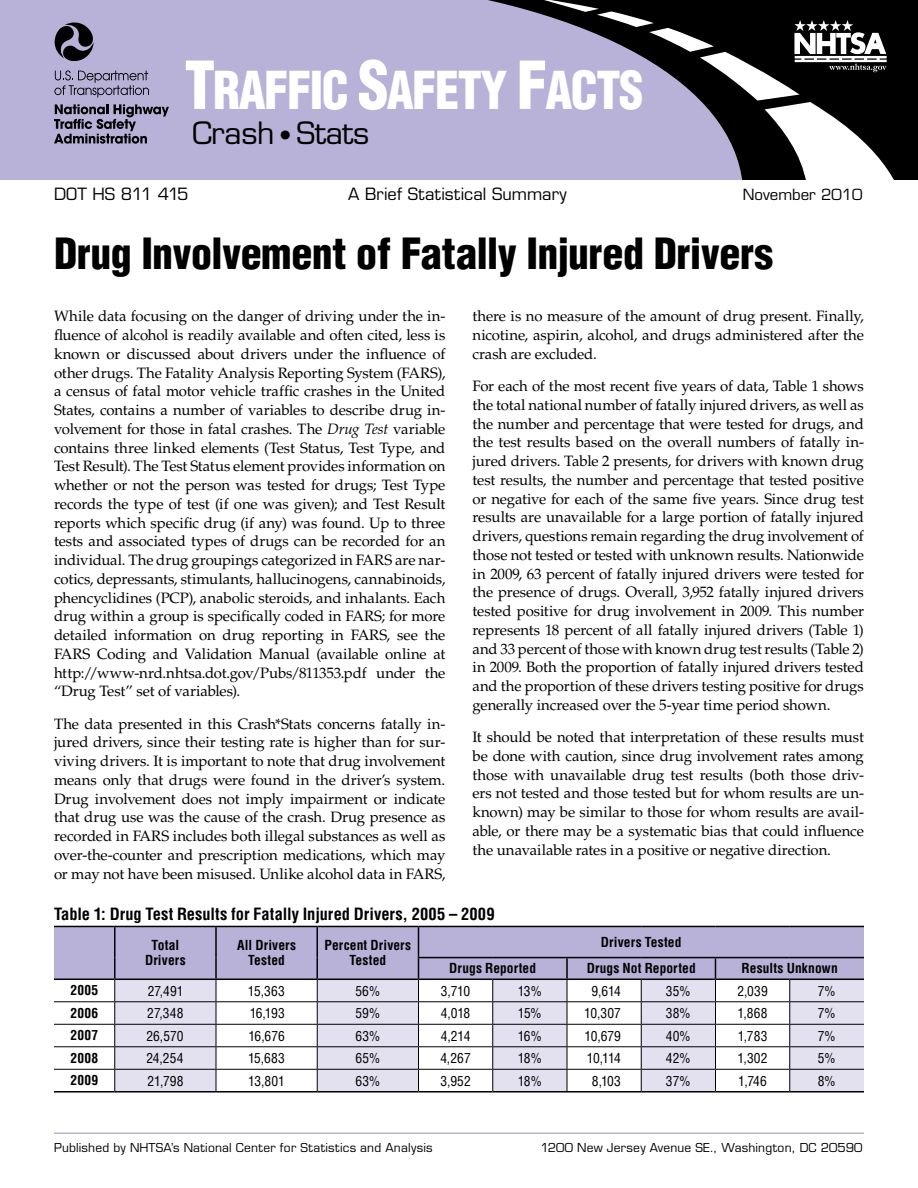
<style>
.page{position:relative;width:918px;height:1188px;background:#fff}
.page>*{position:absolute;margin:0;border:0;box-sizing:border-box;transform-origin:0 0}
.t1{font:900 condensed 51px "Helvetica LT Std";letter-spacing:-.03em;color:#fff;scale:.95 1}
.t2{font:900 condensed 42px "Helvetica LT Std";letter-spacing:-.01em;color:#000}
.t3{font:30px "Eurostile LT Std";letter-spacing:-.01em;color:#000}
.Table_or_Fig_Head{font:700 condensed 16.5px "Helvetica LT Std";color:#000}
.t4{font:16.5px "Eurostile LT Std";letter-spacing:.005em;color:#000}
.t5{font:16.5px "Eurostile LT Std";letter-spacing:-.05em;color:#000}
.Body_Text{font:15px/18.8px "Palatino LT Std";letter-spacing:-.01em;color:#000;text-align:justify}
.t6{font:15px "Eurostile LT Std";color:#000}
.Table_text{font:condensed 13.5px "Helvetica LT Std";color:#000}
.Table_Header{font:700 condensed 13.5px/15px "Helvetica LT Std";letter-spacing:.01em;color:#000;text-align:center}
.Table_text-2{font:700 condensed 13.5px "Helvetica LT Std";letter-spacing:.02em;color:#000}
.t7{font:12px "Eurostile LT Std";letter-spacing:.015em;color:#000}
.s1{font-size:64.5px}
.s2{font-size:24px}
.s3{font-style:italic}
</style>
<div class="page">
<hr style="left:54px;top:1132px;width:810px;height:2px;background:#b9b2d8">
<svg style="left:54px;top:926px;width:810px;height:165px"></svg>
<hr style="left:790px;top:957px;width:74px;height:1px;background:#000">
<hr style="left:418px;top:979px;width:75px;height:1px;background:#000">
<hr style="left:493px;top:979px;width:74px;height:1px;background:#000">
<hr style="left:567px;top:979px;width:74px;height:1px;background:#000">
<hr style="left:641px;top:979px;width:75px;height:1px;background:#000">
<hr style="left:716px;top:979px;width:74px;height:1px;background:#000">
<hr style="left:790px;top:979px;width:74px;height:1px;background:#000">
<hr style="left:54px;top:1091px;width:61px;height:2px;background:#000">
<hr style="left:115px;top:1091px;width:101px;height:2px;background:#000">
<hr style="left:216px;top:1091px;width:101px;height:2px;background:#000">
<hr style="left:317px;top:1091px;width:101px;height:2px;background:#000">
<hr style="left:418px;top:1091px;width:75px;height:2px;background:#000">
<hr style="left:493px;top:1091px;width:74px;height:2px;background:#000">
<hr style="left:567px;top:1091px;width:74px;height:2px;background:#000">
<hr style="left:641px;top:1091px;width:75px;height:2px;background:#000">
<hr style="left:716px;top:1091px;width:74px;height:2px;background:#000">
<hr style="left:790px;top:1091px;width:74px;height:2px;background:#000">
<div style="left:0;top:0;width:918px;height:180px;background:#b9b2d8"></div>
<svg style="left:488px;top:0;width:430px;height:180px"></svg>
<svg style="left:529px;top:0;width:367px;height:180px"></svg>
<svg style="left:54px;top:104px;width:115px;height:40px"></svg>
<svg style="left:54px;top:70px;width:95px;height:27px"></svg>
<svg style="left:54px;top:22px;width:40px;height:40px"></svg>
<p class="t1" style="left:184px;top:58px;width:485px"><span class="s1">T</span>RAFFIC <span class="s1">S</span>AFETY <span class="s1">F</span>ACTS</p>
<p class="t3" style="left:192px;top:115px;width:179px">Crash <span class="s2">•</span> Stats</p>
<p class="t5" style="left:54px;top:184px;width:136px">DOT HS 811 415</p>
<p class="t4" style="left:348px;top:184px;width:220px">A Brief Statistical Summary</p>
<p class="t6" style="left:743px;top:186px;width:121px">November 2010</p>
<p class="t2" style="left:54px;top:227px;width:721px">Drug Involvement of Fatally Injured Drivers</p>
<p class="Body_Text" style="left:54px;top:307px;width:393px">While data focusing on the danger of driving under the in&shy;fluence of alcohol is readily available and often cited, less is known or discussed about drivers under the influence of other drugs. The Fatality Analysis Reporting System (FARS), a census of fatal motor vehicle traffic crashes in the United States, contains a number of variables to describe drug in&shy;volvement for those in fatal crashes. The <span class="s3">Drug Test</span> variable contains three linked elements (Test Status, Test Type, and Test Result). The Test Status element provides information on whether or not the person was tested for drugs; Test Type records the type of test (if one was given); and Test Result reports which specific drug (if any) was found. Up to three tests and associated types of drugs can be recorded for an individual. The drug groupings categorized in FARS are nar&shy;cotics, depressants, stimulants, hallucinogens, cannabinoids, phencyclidines (PCP), anabolic steroids, and inhalants. Each drug within a group is specifically coded in FARS; for more detailed information on drug reporting in FARS, see the FARS Coding and Validation Manual (available online at http://www-nrd.nhtsa.dot.gov/Pubs/811353.pdf under the “Drug Test” set of variables).</p>
<p class="Body_Text" style="left:54px;top:714px;width:393px">The data presented in this Crash*Stats concerns fatally in&shy;jured drivers, since their testing rate is higher than for sur&shy;viving drivers. It is important to note that drug involvement means only that drugs were found in the driver’s system.<br>Drug involvement does not imply impairment or indicate that drug use was the cause of the crash. Drug presence as recorded in FARS includes both illegal substances as well as over-the-counter and prescription medications, which may or may not have been misused. Unlike alcohol data in FARS,</p>
<p class="Body_Text" style="left:472px;top:307px;width:393px">there is no measure of the amount of drug present. Finally, nicotine, aspirin, alcohol, and drugs administered after the crash are excluded.</p>
<p class="Body_Text" style="left:472px;top:377px;width:393px">For each of the most recent five years of data, Table 1 shows the total national number of fatally injured drivers, as well as the number and percentage that were tested for drugs, and the test results based on the overall numbers of fatally in&shy;jured drivers. Table 2 presents, for drivers with known drug test results, the number and percentage that tested positive or negative for each of the same five years. Since drug test results are unavailable for a large portion of fatally injured drivers, questions remain regarding the drug involvement of those not tested or tested with unknown results. Nationwide in 2009, 63 percent of fatally injured drivers were tested for the presence of drugs. Overall, 3,952 fatally injured drivers tested positive for drug involvement in 2009. This number represents 18 percent of all fatally injured drivers (Table 1) and 33 percent of those with known drug test results (Table 2) in 2009. Both the proportion of fatally injured drivers tested and the proportion of these drivers testing positive for drugs generally increased over the 5-year time period shown.</p>
<p class="Body_Text" style="left:472px;top:728px;width:393px">It should be noted that interpretation of these results must be done with caution, since drug involvement rates among those with unavailable drug test results (both those driv&shy;ers not tested and those tested but for whom results are un&shy;known) may be similar to those for whom results are avail&shy;able, or there may be a systematic bias that could influence the unavailable rates in a positive or negative direction.</p>
<p class="Table_or_Fig_Head" style="left:54px;top:903px;width:442px">Table 1: Drug Test Results for Fatally Injured Drivers, 2005 – 2009</p>
<p class="Table_Header" style="left:145px;top:938px;width:42px">Total<br>Drivers</p>
<p class="Table_Header" style="left:237px;top:938px;width:60px">All Drivers<br>Tested</p>
<p class="Table_Header" style="left:325px;top:938px;width:88px">Percent Drivers<br>Tested</p>
<p class="Table_Header" style="left:601px;top:934px;width:82px">Drivers Tested</p>
<p class="Table_Header" style="left:449px;top:961px;width:88px">Drugs Reported</p>
<p class="Table_Header" style="left:587px;top:961px;width:111px">Drugs Not Reported</p>
<p class="Table_Header" style="left:742px;top:961px;width:98px">Results Unknown</p>
<p class="Table_text-2" style="left:70px;top:982px;width:29px">2005</p>
<p class="Table_text" style="left:148px;top:982px;width:37px">27,491</p>
<p class="Table_text" style="left:248px;top:982px;width:38px">15,363</p>
<p class="Table_text" style="left:355px;top:982px;width:26px">56%</p>
<p class="Table_text" style="left:441px;top:982px;width:31px">3,710</p>
<p class="Table_text" style="left:518px;top:982px;width:26px">13%</p>
<p class="Table_text" style="left:591px;top:982px;width:31px">9,614</p>
<p class="Table_text" style="left:666px;top:982px;width:26px">35%</p>
<p class="Table_text" style="left:737px;top:982px;width:32px">2,039</p>
<p class="Table_text" style="left:818px;top:982px;width:20px">7%</p>
<p class="Table_text-2" style="left:70px;top:1004px;width:29px">2006</p>
<p class="Table_text" style="left:147px;top:1005px;width:38px">27,348</p>
<p class="Table_text" style="left:250px;top:1005px;width:37px">16,193</p>
<p class="Table_text" style="left:355px;top:1005px;width:26px">59%</p>
<p class="Table_text" style="left:441px;top:1005px;width:31px">4,018</p>
<p class="Table_text" style="left:518px;top:1005px;width:25px">15%</p>
<p class="Table_text" style="left:584px;top:1005px;width:38px">10,307</p>
<p class="Table_text" style="left:666px;top:1005px;width:26px">38%</p>
<p class="Table_text" style="left:738px;top:1005px;width:32px">1,868</p>
<p class="Table_text" style="left:818px;top:1005px;width:20px">7%</p>
<p class="Table_text-2" style="left:70px;top:1027px;width:29px">2007</p>
<p class="Table_text" style="left:146px;top:1027px;width:39px">26,570</p>
<p class="Table_text" style="left:248px;top:1027px;width:38px">16,676</p>
<p class="Table_text" style="left:355px;top:1027px;width:27px">63%</p>
<p class="Table_text" style="left:441px;top:1027px;width:31px">4,214</p>
<p class="Table_text" style="left:518px;top:1027px;width:26px">16%</p>
<p class="Table_text" style="left:585px;top:1027px;width:38px">10,679</p>
<p class="Table_text" style="left:666px;top:1027px;width:27px">40%</p>
<p class="Table_text" style="left:738px;top:1027px;width:31px">1,783</p>
<p class="Table_text" style="left:818px;top:1027px;width:20px">7%</p>
<p class="Table_text-2" style="left:70px;top:1049px;width:29px">2008</p>
<p class="Table_text" style="left:146px;top:1050px;width:39px">24,254</p>
<p class="Table_text" style="left:248px;top:1050px;width:38px">15,683</p>
<p class="Table_text" style="left:355px;top:1050px;width:26px">65%</p>
<p class="Table_text" style="left:440px;top:1050px;width:32px">4,267</p>
<p class="Table_text" style="left:518px;top:1050px;width:26px">18%</p>
<p class="Table_text" style="left:587px;top:1050px;width:36px">10,114</p>
<p class="Table_text" style="left:666px;top:1050px;width:26px">42%</p>
<p class="Table_text" style="left:738px;top:1050px;width:32px">1,302</p>
<p class="Table_text" style="left:818px;top:1050px;width:19px">5%</p>
<p class="Table_text-2" style="left:70px;top:1072px;width:29px">2009</p>
<p class="Table_text" style="left:147px;top:1072px;width:38px">21,798</p>
<p class="Table_text" style="left:248px;top:1072px;width:38px">13,801</p>
<p class="Table_text" style="left:355px;top:1072px;width:27px">63%</p>
<p class="Table_text" style="left:440px;top:1072px;width:32px">3,952</p>
<p class="Table_text" style="left:518px;top:1072px;width:26px">18%</p>
<p class="Table_text" style="left:592px;top:1072px;width:31px">8,103</p>
<p class="Table_text" style="left:666px;top:1072px;width:26px">37%</p>
<p class="Table_text" style="left:738px;top:1072px;width:30px">1,746</p>
<p class="Table_text" style="left:818px;top:1072px;width:20px">8%</p>
<p class="t7" style="left:54px;top:1140px;width:380px">Published by NHTSA’s National Center for Statistics and Analysis</p>
<p class="t7" style="left:541px;top:1140px;width:323px">1200 New Jersey Avenue SE., Washington, DC 20590</p>
</div>
